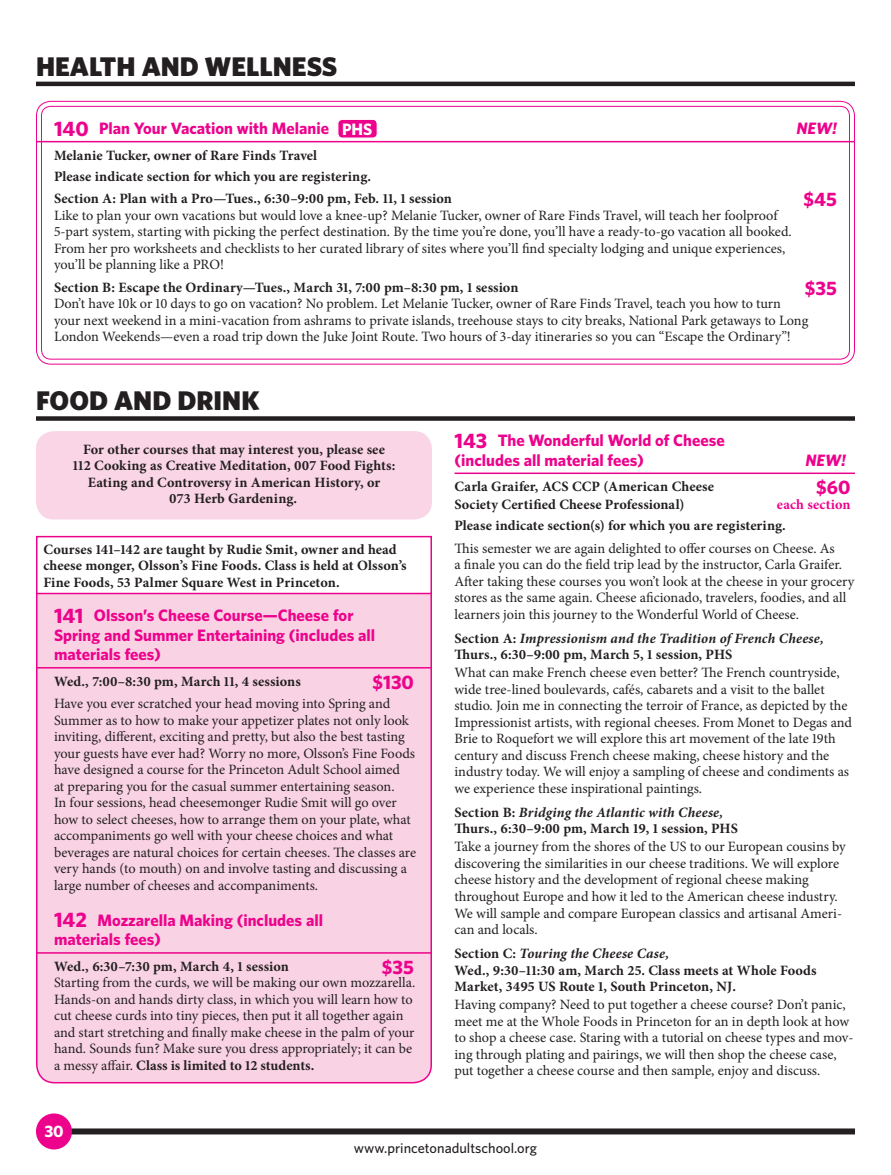
<style>
.page{position:relative;width:891px;height:1175px;background:#fff}
.page>*{position:absolute;margin:0;border:0;box-sizing:border-box;transform-origin:0 0}
.t1{font:900 27px "Whitney";color:#231f20}
.t2{font:700 19.5px "Whitney";color:#ed028c}
.t3{font:700 16.5px/19.5px "Whitney";color:#ed028c}
.t4{font:italic 700 16.5px "Whitney";color:#ed028c}
.t5{font:700 16.5px "Whitney";color:#fff}
.t6{font:14.25px/16.5px "Minion Pro";letter-spacing:-.005em;color:#231f20}
.t7{font:700 14.25px/16.5px "Minion Pro";letter-spacing:.01em;color:#231f20}
.t8{font:500 14.25px "Whitney";color:#231f20}
.t9{font:700 14.25px "Minion Pro";letter-spacing:.01em;color:#ed028c}
.s1{font-size:21px}
.s2{color:#fff}
.s3{font-weight:700}
.s4{font-style:italic}
</style>
<div class="page">
<div style="left:69px;top:1128px;width:786px;height:6px;background:#231f20"></div>
<div style="left:36px;top:1113px;width:36px;height:36px;background:#ed028c;border-radius:50%"></div>
<div style="left:36px;top:594px;width:396px;height:490px;background:#f9d3e3"></div>
<hr style="left:36px;top:82px;width:819px;height:4px;background:#231f20">
<hr style="left:36px;top:141px;width:819px;height:1px;background:#ed028c">
<div style="left:36px;top:416px;width:819px;height:5px;background:#231f20"></div>
<div style="left:338px;top:119px;width:39px;height:19px;background:#ed028c;border-radius:4px"></div>
<div style="left:337px;top:119px;width:41px;height:20px;border:1px solid #fff;border-radius:4px"></div>
<hr style="left:36px;top:667px;width:396px;height:1px;background:#ed028c">
<hr style="left:36px;top:952px;width:396px;height:1px;background:#ed028c">
<div style="left:36px;top:431px;width:396px;height:88px;background:#fad5e5;border-radius:18px"></div>
<div style="left:36px;top:536px;width:396px;height:58px;border:2px solid #ed028c"></div>
<hr style="left:454px;top:472px;width:401px;height:2px;background:#ed028c">
<div style="left:41px;top:106px;width:809px;height:254px;border:1px solid #ed028c;border-radius:10px"></div>
<h1 class="t1" style="left:36px;top:50px;width:303px">HEALTH AND WELLNESS</h1>
<p class="t3" style="left:54px;top:118px;width:320px"><span class="s1">140</span> Plan Your Vacation with Melanie <span class="s2">PHS</span></p>
<p class="t4" style="left:797px;top:118px;width:42px">NEW!</p>
<p class="t7" style="left:54px;top:144px;width:319px;line-height:21px">Melanie Tucker, owner of Rare Finds Travel<br>Please indicate section for which you are registering.</p>
<p class="t7" style="left:54px;top:190px;width:399px">Section A: Plan with a Pro—Tues., 6:30–9:00 pm, Feb. 11, 1 session</p>
<h2 class="t2" style="left:804px;top:187px;width:35px">$45</h2>
<p class="t6" style="left:54px;top:207px;width:739px">Like to plan your own vacations but would love a knee-up? Melanie Tucker, owner of Rare Finds Travel, will teach her foolproof 5-part system, starting with picking the perfect destination. By the time you’re done, you’ll have a ready-to-go vacation all booked.<br>From her pro worksheets and checklists to her curated library of sites where you’ll find specialty lodging and unique experiences, you’ll be planning like a PRO!</p>
<p class="t7" style="left:54px;top:279px;width:466px">Section B: Escape the Ordinary—Tues., March 31, 7:00 pm–8:30 pm, 1 session</p>
<h2 class="t2" style="left:805px;top:276px;width:34px">$35</h2>
<p class="t6" style="left:54px;top:295px;width:756px">Don’t have 10k or 10 days to go on vacation? No problem. Let Melanie Tucker, owner of Rare Finds Travel, teach you how to turn your next weekend in a mini-vacation from ashrams to private islands, treehouse stays to city breaks, National Park getaways to Long<br>London Weekends—even a road trip down the Juke Joint Route. Two hours of 3-day itineraries so you can “Escape the Ordinary”!</p>
<h1 class="t1" style="left:36px;top:384px;width:225px">FOOD AND DRINK</h1>
<p class="t7" style="left:73px;top:440px;width:324px;text-align:center">For other courses that may interest you, please see 112 Cooking as Creative Meditation, 007 Food Fights:<br>Eating and Controversy in American History, or<br>073 Herb Gardening.</p>
<p class="t7" style="left:44px;top:541px;width:365px">Courses 141–142 are taught by Rudie Smit, owner and head cheese monger, Olsson’s Fine Foods. Class is held at Olsson’s<br>Fine Foods, 53 Palmer Square West in Princeton.</p>
<p class="t3" style="left:54px;top:605px;width:323px"><span class="s1">141</span> Olsson’s Cheese Course—Cheese for<br>Spring and Summer Entertaining (includes all materials fees)</p>
<p class="t7" style="left:54px;top:673px;width:248px">Wed., 7:00–8:30 pm, March 11, 4 sessions</p>
<h2 class="t2" style="left:372px;top:670px;width:43px">$130</h2>
<p class="t6" style="left:54px;top:695px;width:364px">Have you ever scratched your head moving into Spring and Summer as to how to make your appetizer plates not only look inviting, different, exciting and pretty, but also the best tasting your guests have ever had? Worry no more, Olsson’s Fine Foods have designed a course for the Princeton Adult School aimed<br>at preparing you for the casual summer entertaining season.<br>In four sessions, head cheesemonger Rudie Smit will go over how to select cheeses, how to arrange them on your plate, what accompaniments go well with your cheese choices and what beverages are natural choices for certain cheeses. The classes are very hands (to mouth) on and involve tasting and discussing a large number of cheeses and accompaniments.</p>
<p class="t3" style="left:54px;top:910px;width:271px"><span class="s1">142</span> Mozzarella Making (includes all materials fees)</p>
<p class="t7" style="left:54px;top:958px;width:236px">Wed., 6:30–7:30 pm, March 4, 1 session</p>
<h2 class="t2" style="left:382px;top:955px;width:34px">$35</h2>
<p class="t6" style="left:54px;top:974px;width:363px">Starting from the curds, we will be making our own mozzarella.<br>Hands-on and hands dirty class, in which you will learn how to cut cheese curds into tiny pieces, then put it all together again and start stretching and finally make cheese in the palm of your hand. Sounds fun? Make sure you dress appropriately; it can be a messy affair. <span class="s3">Class is limited to 12 students.</span></p>
<p class="t5" style="left:44px;top:1121px;width:21px">30</p>
<p class="t3" style="left:454px;top:430px;width:272px"><span class="s1">143</span> The Wonderful World of Cheese (includes all material fees)</p>
<p class="t4" style="left:806px;top:450px;width:42px">NEW!</p>
<p class="t7" style="left:454px;top:478px;width:261px">Carla Graifer, ACS CCP (American Cheese</p>
<h2 class="t2" style="left:816px;top:475px;width:36px">$60</h2>
<p class="t7" style="left:455px;top:496px;width:231px">Society Certified Cheese Professional)</p>
<p class="t9" style="left:777px;top:495px;width:75px">each section</p>
<p class="t7" style="left:455px;top:517px;width:333px">Please indicate section(s) for which you are registering.</p>
<p class="t6" style="left:455px;top:540px;width:401px">This semester we are again delighted to offer courses on Cheese. As<br>a finale you can do the field trip lead by the instructor, Carla Graifer.<br>After taking these courses you won’t look at the cheese in your grocery stores as the same again. Cheese aficionado, travelers, foodies, and all learners join this journey to the Wonderful World of Cheese.</p>
<p class="t7" style="left:455px;top:630px;width:371px">Section A: <span class="s4">Impressionism and the Tradition of French Cheese,<br></span>Thurs., 6:30–9:00 pm, March 5, 1 session, PHS</p>
<p class="t6" style="left:455px;top:664px;width:399px">What can make French cheese even better? The French countryside, wide tree-lined boulevards, cafés, cabarets and a visit to the ballet studio. Join me in connecting the terroir of France, as depicted by the Impressionist artists, with regional cheeses. From Monet to Degas and Brie to Roquefort we will explore this art movement of the late 19th century and discuss French cheese making, cheese history and the industry today. We will enjoy a sampling of cheese and condiments as we experience these inspirational paintings.</p>
<p class="t7" style="left:455px;top:804px;width:285px">Section B: <span class="s4">Bridging the Atlantic with Cheese,<br></span>Thurs., 6:30–9:00 pm, March 19, 1 session, PHS</p>
<p class="t6" style="left:455px;top:838px;width:393px">Take a journey from the shores of the US to our European cousins by discovering the similarities in our cheese traditions. We will explore cheese history and the development of regional cheese making throughout Europe and how it led to the American cheese industry.<br>We will sample and compare European classics and artisanal Ameri&shy;can and locals.</p>
<p class="t7" style="left:455px;top:945px;width:364px">Section C: <span class="s4">Touring the Cheese Case,<br></span>Wed., 9:30–11:30 am, March 25. Class meets at Whole Foods<br>Market, 3495 US Route 1, South Princeton, NJ.</p>
<p class="t6" style="left:455px;top:996px;width:401px">Having company? Need to put together a cheese course? Don’t panic, meet me at the Whole Foods in Princeton for an in depth look at how to shop a cheese case. Staring with a tutorial on cheese types and mov&shy;ing through plating and pairings, we will then shop the cheese case, put together a cheese course and then sample, enjoy and discuss.</p>
<p class="t8" style="left:354px;top:1139px;width:185px">www.princetonadultschool.org</p>
</div>
